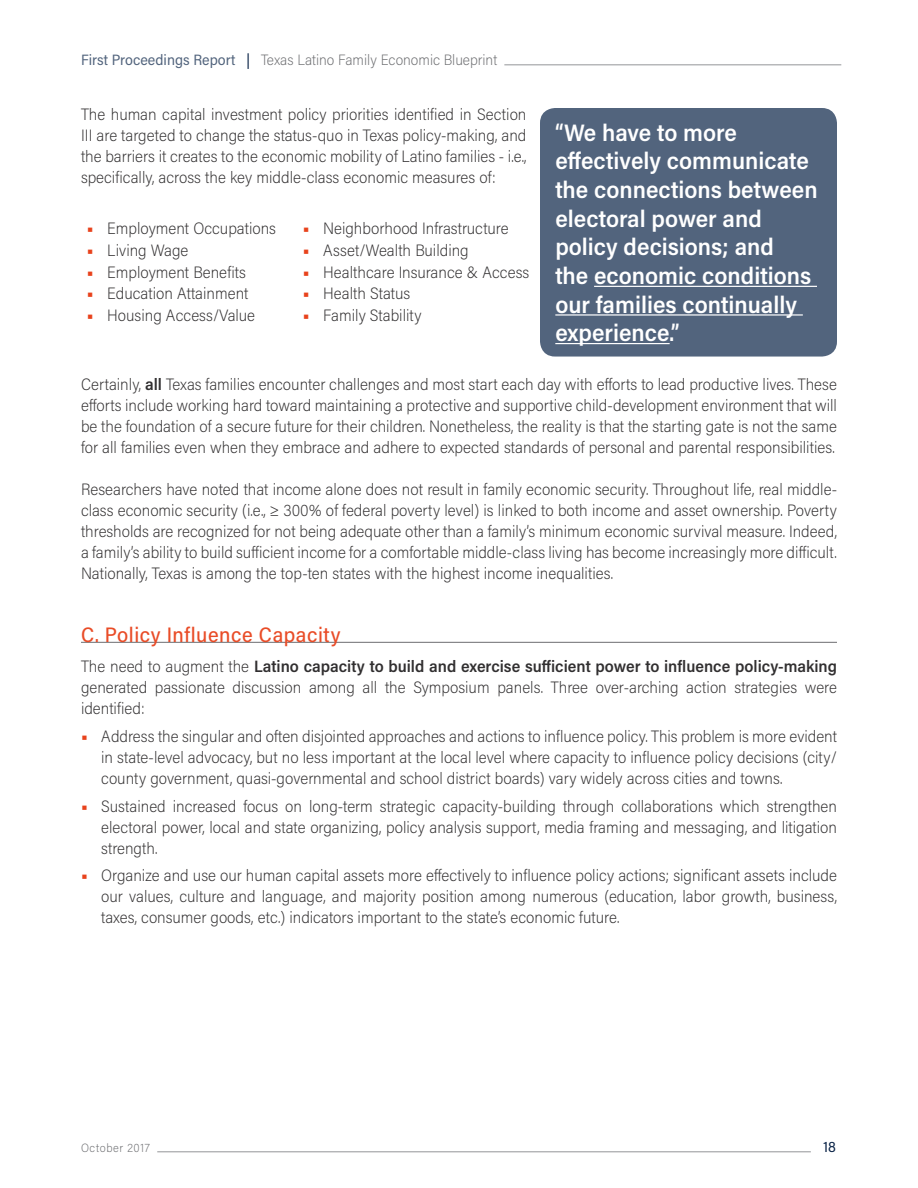
<style>
.page{position:relative;width:918px;height:1188px;background:#fff}
.page>*{position:absolute;margin:0;border:0;box-sizing:border-box;transform-origin:0 0}
.t1{font:600 23.85px/28.7px "Acumin Pro Semi Cond";color:#fff}
.t2{font:500 21px "Acumin Pro Semi Cond";letter-spacing:.025em;color:#e94c27}
.t3{font:200 16.5px/21px "Acumin Pro Semi Cond";color:#312f30;text-align:justify}
.t4{font:200 15px "Acumin Pro Semi Cond";color:#6c6d70}
.t5{font:15px "Acumin Pro Semi Cond";color:#082145}
.t6{font:200 12px "Acumin Pro Semi Cond";letter-spacing:.055em;color:#6c6d70}
.s1{font-weight:400;color:#52647d}
.s2{font-weight:400;color:#082145}
.s3{font-weight:700;color:#e8421c}
.s4{font-weight:600}
</style>
<div class="page">
<hr style="left:504px;top:65px;width:337px;height:1px;background:#939598">
<hr style="left:157px;top:1152px;width:654px;height:1px;background:#939598">
<hr style="left:81px;top:642px;width:756px;height:1px;background:#6c6d70">
<div style="left:540px;top:108px;width:297px;height:249px;background:#52647d;border-radius:15px"></div>
<hr style="left:594px;top:286px;width:223px;height:1px;background:#fff">
<hr style="left:555px;top:314px;width:248px;height:2px;background:#fff">
<hr style="left:555px;top:343px;width:115px;height:1px;background:#fff">
<p class="t4" style="left:81px;top:49px;width:418px"><span class="s1">First Proceedings Report</span> <span class="s2">|</span> Texas Latino Family Economic Blueprint</p>
<p class="t3" style="left:81px;top:103px;width:447px">The human capital investment policy priorities identified in Section III are targeted to change the status-quo in Texas policy-making, and the barriers it creates to the economic mobility of Latino families - i.e., specifically, across the key middle-class economic measures of:</p>
<p class="t3" style="left:87px;top:217px;width:191px"><span class="s3">■</span> Employment Occupations</p>
<p class="t3" style="left:87px;top:239px;width:103px"><span class="s3">■</span> Living Wage</p>
<p class="t3" style="left:87px;top:261px;width:161px"><span class="s3">■</span> Employment Benefits</p>
<p class="t3" style="left:87px;top:283px;width:163px"><span class="s3">■</span> Education Attainment</p>
<p class="t3" style="left:87px;top:304px;width:170px"><span class="s3">■</span> Housing Access/Value</p>
<p class="t3" style="left:303px;top:217px;width:207px"><span class="s3">■</span> Neighborhood Infrastructure</p>
<p class="t3" style="left:303px;top:239px;width:167px"><span class="s3">■</span> Asset/Wealth Building</p>
<p class="t3" style="left:303px;top:261px;width:228px"><span class="s3">■</span> Healthcare Insurance &amp; Access</p>
<p class="t3" style="left:303px;top:283px;width:109px"><span class="s3">■</span> Health Status</p>
<p class="t3" style="left:303px;top:304px;width:120px"><span class="s3">■</span> Family Stability</p>
<h1 class="t1" style="left:555px;top:117px;width:264px">“We have to more effectively communicate the connections between electoral power and policy decisions; and<br>the economic conditions our families continually experience.”</h1>
<p class="t3" style="left:81px;top:373px;width:758px">Certainly, <span class="s4">all</span> Texas families encounter challenges and most start each day with efforts to lead productive lives. These efforts include working hard toward maintaining a protective and supportive child-development environment that will be the foundation of a secure future for their children. Nonetheless, the reality is that the starting gate is not the same for all families even when they embrace and adhere to expected standards of personal and parental responsibilities.</p>
<p class="t3" style="left:81px;top:478px;width:758px">Researchers have noted that income alone does not result in family economic security. Throughout life, real middle&shy;class economic security (i.e., ≥ 300% of federal poverty level) is linked to both income and asset ownership. Poverty thresholds are recognized for not being adequate other than a family’s minimum economic survival measure. Indeed, a family’s ability to build sufficient income for a comfortable middle-class living has become increasingly more difficult.<br>Nationally, Texas is among the top-ten states with the highest income inequalities.</p>
<p class="t2" style="left:81px;top:620px;width:261px">C. Policy Influence Capacity</p>
<p class="t3" style="left:81px;top:655px;width:758px">The need to augment the <span class="s4">Latino capacity to build and exercise sufficient power to influence policy-making </span>generated passionate discussion among all the Symposium panels. Three over-arching action strategies were identified:</p>
<p class="t3" style="left:101px;top:725px;width:737px;text-indent:-20px"><span class="s3">■</span> Address the singular and often disjointed approaches and actions to influence policy. This problem is more evident in state-level advocacy, but no less important at the local level where capacity to influence policy decisions (city/ county government, quasi-governmental and school district boards) vary widely across cities and towns.</p>
<p class="t3" style="left:101px;top:795px;width:737px;text-indent:-20px"><span class="s3">■</span> Sustained increased focus on long-term strategic capacity-building through collaborations which strengthen electoral power, local and state organizing, policy analysis support, media framing and messaging, and litigation strength.</p>
<p class="t3" style="left:101px;top:865px;width:737px;text-indent:-20px"><span class="s3">■</span> Organize and use our human capital assets more effectively to influence policy actions; significant assets include our values, culture and language, and majority position among numerous (education, labor growth, business, taxes, consumer goods, etc.) indicators important to the state’s economic future.</p>
<p class="t6" style="left:81px;top:1140px;width:70px">October 2017</p>
<p class="t5" style="left:824px;top:1136px;width:14px">18</p>
</div>
